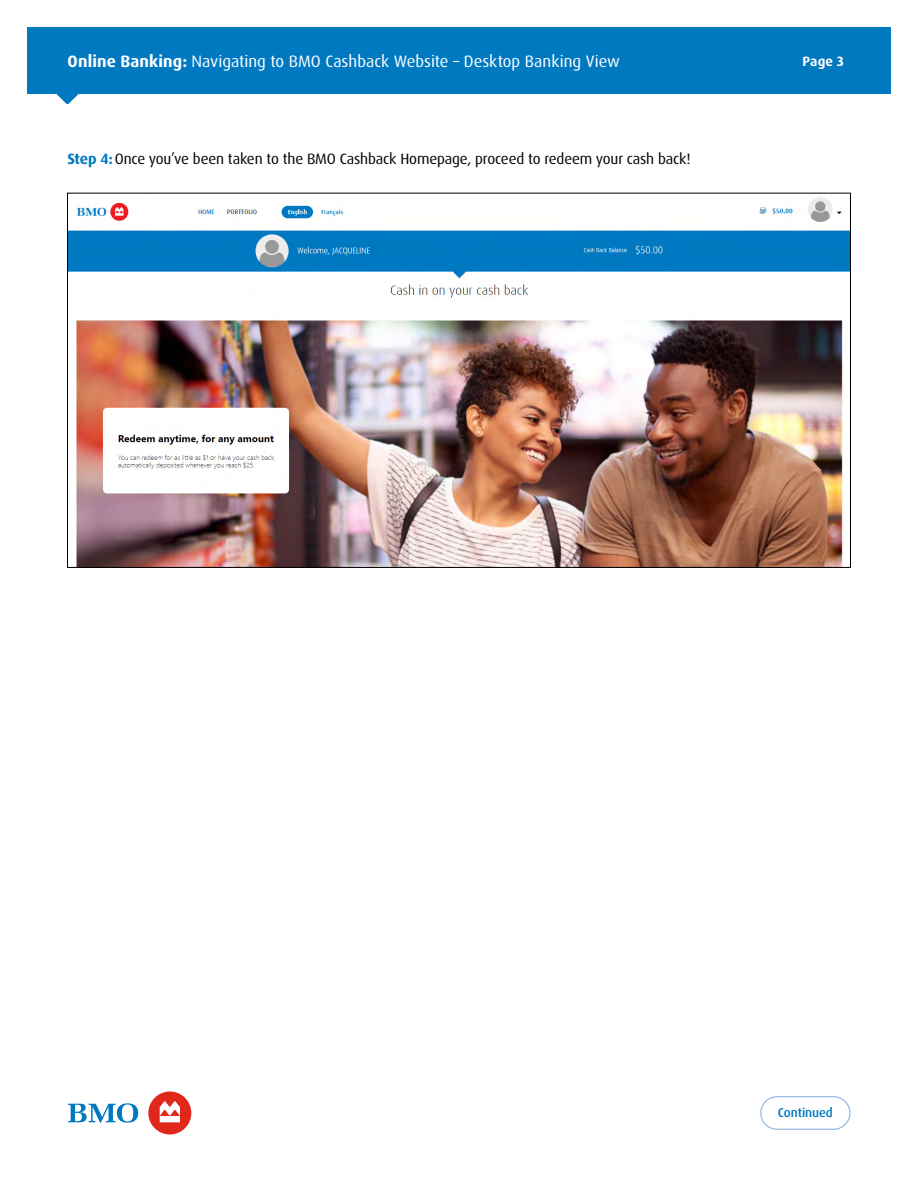
<style>
.page{position:relative;width:918px;height:1188px;background:#fff}
.page>*{position:absolute;margin:0;border:0;box-sizing:border-box;transform-origin:0 0}
.t1{font:16.5px "Dax Pro";color:#fff}
.Body_Copy{font:15px "Dax Pro";letter-spacing:-.01em;color:#000}
.t2{font:700 13.5px "Dax Pro";color:#fff}
.t3{font:500 12.75px "Dax Pro";letter-spacing:-.01em;color:#0079c1}
.s1{font-weight:700}
.s2{font-weight:700;color:#0079c1}
</style>
<div class="page">
<div style="left:27px;top:27px;width:864px;height:67px;background:#0079c1"></div>
<svg style="left:57px;top:94px;width:21px;height:10px"></svg>
<svg style="left:68px;top:1103px;width:70px;height:20px"></svg>
<div style="left:148px;top:1092px;width:43px;height:42px;background:#df271c;border-radius:50%"></div>
<svg style="left:160px;top:1101px;width:20px;height:21px"></svg>
<svg style="left:760px;top:1096px;width:90px;height:34px"></svg>
<img style="left:69px;top:197px;width:780px;height:369px">
<p class="t1" style="left:68px;top:51px;width:554px"><span class="s1">Online Banking:</span> Navigating to BMO Cashback Website – Desktop Banking View</p>
<p class="t2" style="left:802px;top:53px;width:43px">Page 3</p>
<p class="Body_Copy" style="left:68px;top:149px;width:625px"><span class="s2">Step 4:</span>Once you’ve been taken to the BMO Cashback Homepage, proceed to redeem your cash back!</p>
<p class="t3" style="left:778px;top:1105px;width:56px">Continued</p>
</div>
